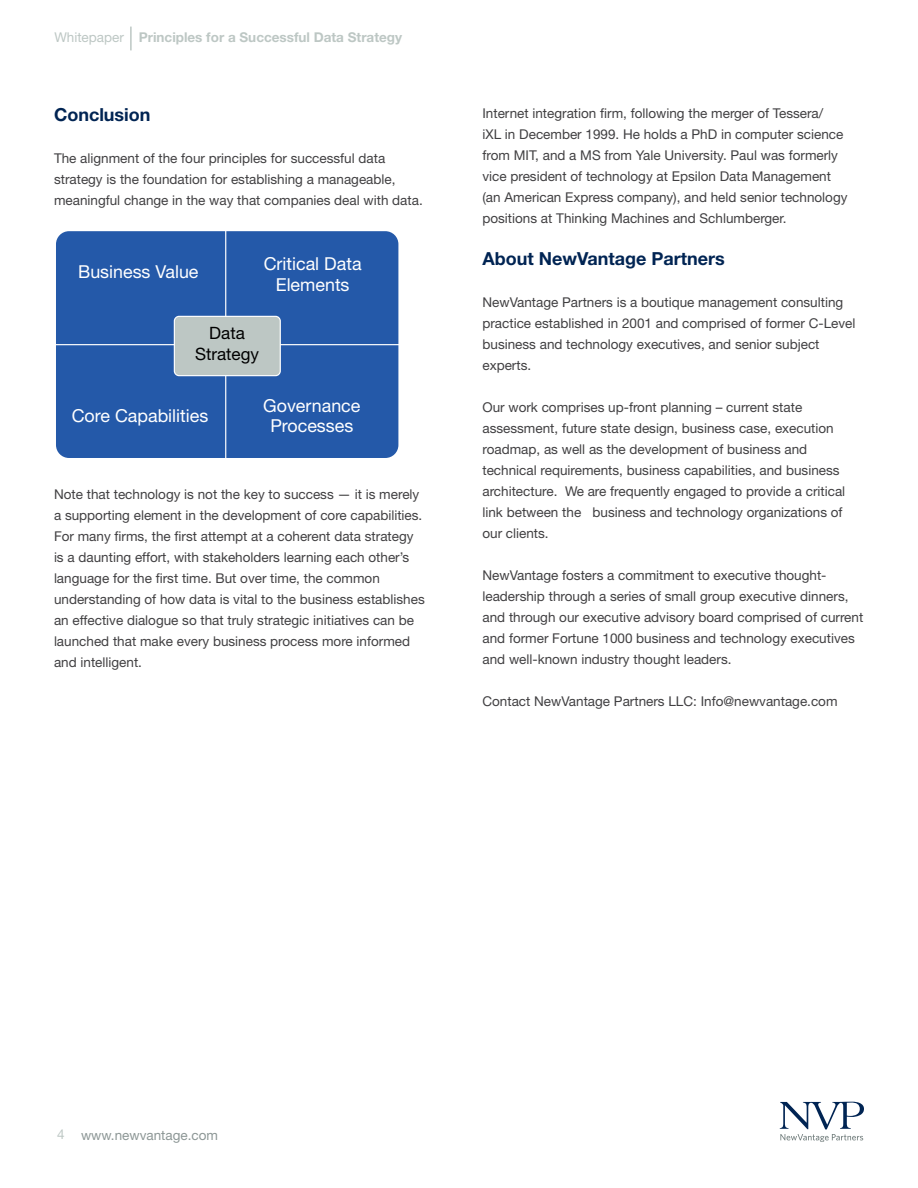
<style>
.page{position:relative;width:918px;height:1188px;background:#fff}
.page>*{position:absolute;margin:0;border:0;box-sizing:border-box;transform-origin:0 0}
.t1{font:700 18px "Helvetica Neue LT Pro";color:#002453}
.t2{font:17.85px/20.4px "Helvetica Neue LT Pro";color:#fff;text-align:center}
.t3{font:16.95px/20.4px "Helvetica Neue LT Pro";color:#000;text-align:center}
.t4{font:13.5px/21px "Helvetica Neue LT Pro";color:#414042}
.t5{font:700 13.5px "Helvetica Neue LT Pro";color:#bdc7c4}
.t6{font:13.5px "Helvetica Neue LT Pro";color:#8d9796}
.t7{font:13.5px "Helvetica Neue LT Pro";color:#bdc7c4}
.s1{font-weight:400}
</style>
<div class="page">
<hr style="left:130px;top:27px;width:2px;height:23px;background:#bdc7c4">
<div style="left:56px;top:231px;width:342px;height:227px;background:#2459a9;border-radius:13px"></div>
<hr style="left:225px;top:225px;width:1px;height:248px;background:#fff">
<hr style="left:42px;top:344px;width:368px;height:1px;background:#fff">
<div style="left:174px;top:316px;width:106px;height:60px;background:#bdc7c4;border-radius:5px"></div>
<div style="left:174px;top:316px;width:107px;height:60px;border:1px solid #fff;border-radius:5px"></div>
<svg style="left:780px;top:1102px;width:84px;height:40px"></svg>
<p class="t5" style="left:54px;top:29px;width:349px"><span class="s1">Whitepaper</span> Principles for a Successful Data Strategy</p>
<p class="t1" style="left:54px;top:103px;width:98px">Conclusion</p>
<p class="t4" style="left:54px;top:147px;width:370px">The alignment of the four principles for successful data strategy is the foundation for establishing a manageable, meaningful change in the way that companies deal with data.</p>
<p class="t2" style="left:78px;top:261px;width:122px">Business Value</p>
<p class="t2" style="left:264px;top:253px;width:99px">Critical Data<br>Elements</p>
<p class="t3" style="left:195px;top:323px;width:65px">Data<br>Strategy</p>
<p class="t2" style="left:72px;top:405px;width:138px">Core Capabilities</p>
<p class="t2" style="left:263px;top:395px;width:99px">Governance<br>Processes</p>
<p class="t4" style="left:54px;top:483px;width:372px">Note that technology is not the key to success — it is merely a supporting element in the development of core capabilities.<br>For many firms, the first attempt at a coherent data strategy is a daunting effort, with stakeholders learning each other’s language for the first time. But over time, the common understanding of how data is vital to the business establishes an effective dialogue so that truly strategic initiatives can be launched that make every business process more informed and intelligent.</p>
<p class="t4" style="left:482px;top:102px;width:367px">Internet integration firm, following the merger of Tessera/<br>iXL in December 1999. He holds a PhD in computer science from MIT, and a MS from Yale University. Paul was formerly vice president of technology at Epsilon Data Management (an American Express company), and held senior technology positions at Thinking Machines and Schlumberger.</p>
<p class="t1" style="left:482px;top:247px;width:244px">About NewVantage Partners</p>
<p class="t4" style="left:482px;top:291px;width:375px">NewVantage Partners is a boutique management consulting practice established in 2001 and comprised of former C-Level business and technology executives, and senior subject experts.</p>
<p class="t4" style="left:482px;top:396px;width:364px">Our work comprises up-front planning – current state assessment, future state design, business case, execution roadmap, as well as the development of business and technical requirements, business capabilities, and business architecture. We are frequently engaged to provide a critical link between the business and technology organizations of our clients.</p>
<p class="t4" style="left:482px;top:564px;width:382px">NewVantage fosters a commitment to executive thought&shy;leadership through a series of small group executive dinners, and through our executive advisory board comprised of current and former Fortune 1000 business and technology executives and well-known industry thought leaders.</p>
<p class="t4" style="left:482px;top:690px;width:357px">Contact NewVantage Partners LLC: Info@newvantage.com</p>
<p class="t7" style="left:57px;top:1126px;width:9px">4</p>
<p class="t6" style="left:81px;top:1127px;width:138px">www.newvantage.com</p>
</div>
